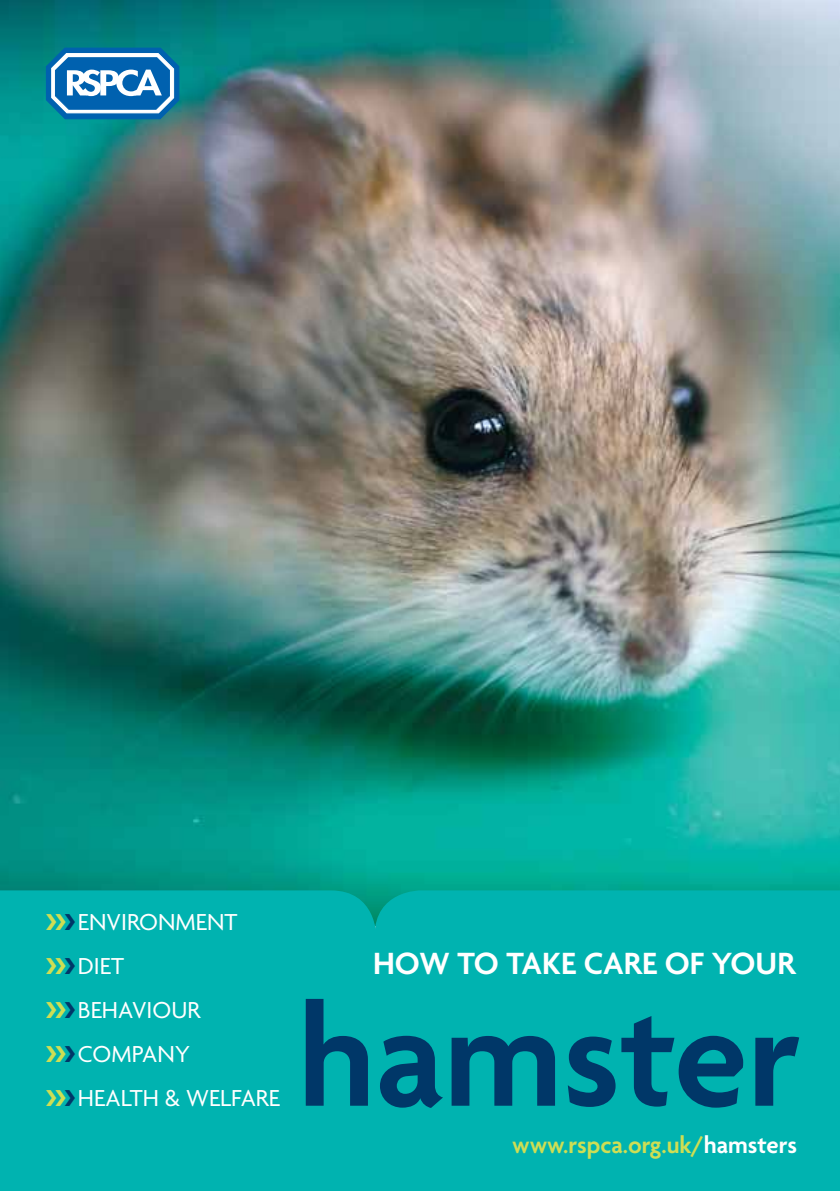
<style>
.page{position:relative;width:840px;height:1191px;background:#fff}
.page>*{position:absolute;margin:0;border:0;box-sizing:border-box;transform-origin:0 0}
.t1{font:600 150px "Agenda";color:#003768}
.t2{font:600 33.2px "Agenda";color:#fff}
.t3{font:25px/44px "Agenda";color:#fff}
.t4{font:600 25px "Agenda";color:#cede54}
.s1{color:#fff}
</style>
<div class="page">
<img style="left:0;top:0;width:839px;height:890px">
<div style="left:0;top:890px;width:374px;height:162px;background:#00b3b0"></div>
<svg style="left:46px;top:48px;width:133px;height:71px"></svg>
<div style="left:0;top:1052px;width:839px;height:139px;background:#00b3b0"></div>
<div style="left:374px;top:890px;width:465px;height:162px;background:#00b3b0"></div>
<svg style="left:46px;top:914px;width:29px;height:16px"></svg>
<svg style="left:46px;top:958px;width:29px;height:16px"></svg>
<svg style="left:46px;top:1002px;width:29px;height:16px"></svg>
<svg style="left:46px;top:1046px;width:29px;height:6px"></svg>
<p class="t3" style="left:78px;top:899px;width:203px">ENVIRONMENT<br>DIET<br>BEHAVIOUR<br>COMPANY<br>HEALTH &amp; WELFARE</p>
<h2 class="t2" style="left:373px;top:943px;width:423px">HOW TO TAKE CARE OF YOUR</h2>
<h1 class="t1" style="left:297px;top:966px;width:504px">hamster</h1>
<p class="t4" style="left:512px;top:1130px;width:286px">www.rspca.org.uk/<span class="s1">hamsters</span></p>
</div>
